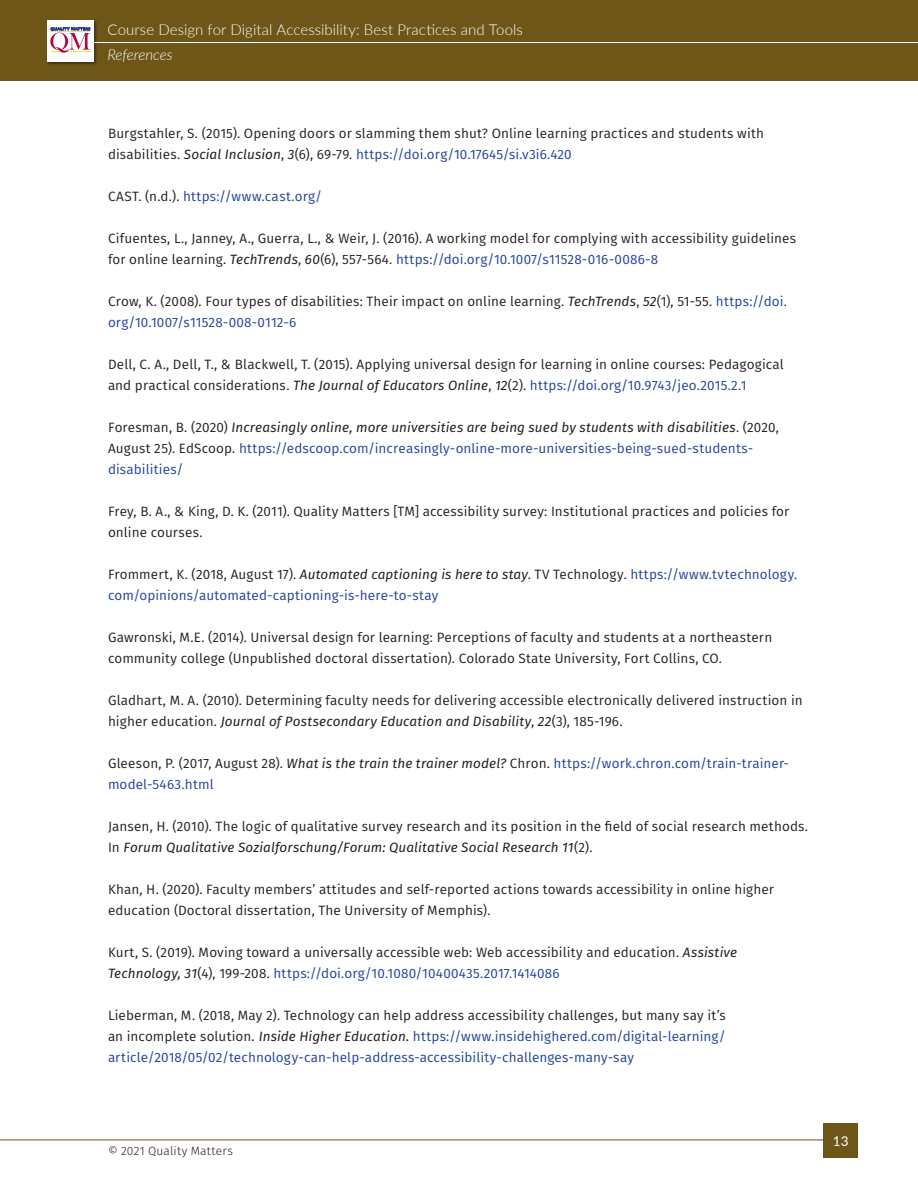
<style>
.page{position:relative;width:918px;height:1188px;background:#fff}
.page>*{position:absolute;margin:0;border:0;box-sizing:border-box;transform-origin:0 0}
.t1{font:300 15px "Lato";letter-spacing:.005em;color:#fff}
.t2{font:italic 300 15px "Lato";color:#fff}
.references{font:13.5px/21px "Fira Sans";letter-spacing:.01em;color:#231f20}
.references-2{font:13.5px/21px "Fira Sans";letter-spacing:.01em;color:#20419a}
.references-3{font:13.5px "Fira Sans";letter-spacing:.03em;color:#20419a}
.t3{font:13.5px "Lato";color:#fff}
.t4{font:300 12px "Fira Sans";letter-spacing:.015em;color:#231f20}
.s1{font-style:italic}
.s2{color:#20419a}
.s3{color:#231f20}
.s4{font-style:italic;color:#231f20}
</style>
<div class="page">
<div style="left:0;top:0;width:918px;height:81px;background:#6d5617"></div>
<hr style="left:0;top:1140px;width:824px;height:1px;background:#6d5617">
<div style="left:824px;top:1123px;width:34px;height:35px;background:#6d5617"></div>
<img style="left:47px;top:21px;width:50px;height:44px">
<div style="left:47px;top:20px;width:47px;height:41px;background:#fff"></div>
<svg style="left:50px;top:28px;width:41px;height:25px"></svg>
<hr style="left:94px;top:42px;width:824px;height:1px;background:#fff">
<p class="t1" style="left:107px;top:20px;width:417px">Course Design for Digital Accessibility: Best Practices and Tools</p>
<p class="t2" style="left:107px;top:44px;width:67px">References</p>
<p class="references" style="left:108px;top:122px;width:658px">Burgstahler, S. (2015). Opening doors or slamming them shut? Online learning practices and students with disabilities. <span class="s1">Social Inclusion</span>, <span class="s1">3</span>(6), 69-79. <span class="s2">https://doi.org/10.17645/si.v3i6.420</span></p>
<p class="references-3" style="left:108px;top:186px;width:216px"><span class="s3">CAST. (n.d.).</span> https://www.cast.org/</p>
<p class="references" style="left:108px;top:227px;width:690px">Cifuentes, L., Janney, A., Guerra, L., &amp; Weir, J. (2016). A working model for complying with accessibility guidelines for online learning. <span class="s1">TechTrends</span>, <span class="s1">60</span>(6), 557-564. <span class="s2">https://doi.org/10.1007/s11528-016-0086-8</span></p>
<p class="references" style="left:108px;top:290px;width:680px">Crow, K. (2008). Four types of disabilities: Their impact on online learning. <span class="s1">TechTrends</span>, <span class="s1">52</span>(1), 51-55. <span class="s2">https://doi. org/10.1007/s11528-008-0112-6</span></p>
<p class="references" style="left:108px;top:353px;width:677px">Dell, C. A., Dell, T., &amp; Blackwell, T. (2015). Applying universal design for learning in online courses: Pedagogical and practical considerations. <span class="s1">The Journal of Educators Online</span>, <span class="s1">12</span>(2). <span class="s2">https://doi.org/10.9743/jeo.2015.2.1</span></p>
<p class="references-2" style="left:108px;top:416px;width:672px"><span class="s3">Foresman, B. (2020)</span> <span class="s4">Increasingly online, more universities are being sued by students with disabilities</span><span class="s3">. (2020,<br>August 25). EdScoop.</span> https://edscoop.com/increasingly-online-more-universities-being-sued-students&shy;disabilities/</p>
<p class="references" style="left:108px;top:500px;width:683px">Frey, B. A., &amp; King, D. K. (2011). Quality Matters [TM] accessibility survey: Institutional practices and policies for online courses.</p>
<p class="references-2" style="left:108px;top:563px;width:691px"><span class="s3">Frommert, K. (2018, August 17).</span> <span class="s4">Automated captioning is here to stay</span><span class="s3">. TV Technology.</span> https://www.tvtechnology. com/opinions/automated-captioning-is-here-to-stay</p>
<p class="references" style="left:108px;top:626px;width:666px">Gawronski, M.E. (2014). Universal design for learning: Perceptions of faculty and students at a northeastern community college (Unpublished doctoral dissertation). Colorado State University, Fort Collins, CO.</p>
<p class="references" style="left:108px;top:689px;width:696px">Gladhart, M. A. (2010). Determining faculty needs for delivering accessible electronically delivered instruction in higher education. <span class="s1">Journal of Postsecondary Education and Disability</span>, <span class="s1">22</span>(3), 185-196.</p>
<p class="references-2" style="left:108px;top:752px;width:683px"><span class="s3">Gleeson, P. (2017, August 28).</span> <span class="s4">What is the train the trainer model?</span> <span class="s3">Chron.</span> https://work.chron.com/train-trainer&shy;model-5463.html</p>
<p class="references" style="left:108px;top:815px;width:702px">Jansen, H. (2010). The logic of qualitative survey research and its position in the field of social research methods.<br>In <span class="s1">Forum Qualitative Sozialforschung/Forum: Qualitative Social Research 11</span>(2).</p>
<p class="references" style="left:108px;top:878px;width:668px">Khan, H. (2020). Faculty members’ attitudes and self-reported actions towards accessibility in online higher education (Doctoral dissertation, The University of Memphis).</p>
<p class="references" style="left:108px;top:941px;width:631px">Kurt, S. (2019). Moving toward a universally accessible web: Web accessibility and education. <span class="s1">Assistive<br>Technology, 31</span>(4), 199-208. <span class="s2">https://doi.org/10.1080/10400435.2017.1414086</span></p>
<p class="references-2" style="left:108px;top:1004px;width:619px;text-align:justify"><span class="s3">Lieberman, M. (2018, May 2). Technology can help address accessibility challenges, but many say it’s an incomplete solution</span><span class="s4">. Inside Higher Education.</span> https://www.insidehighered.com/digital-learning/ article/2018/05/02/technology-can-help-address-accessibility-challenges-many-say</p>
<p class="t4" style="left:108px;top:1143px;width:126px">© 2021 Quality Matters</p>
<p class="t3" style="left:833px;top:1131px;width:17px">13</p>
</div>
